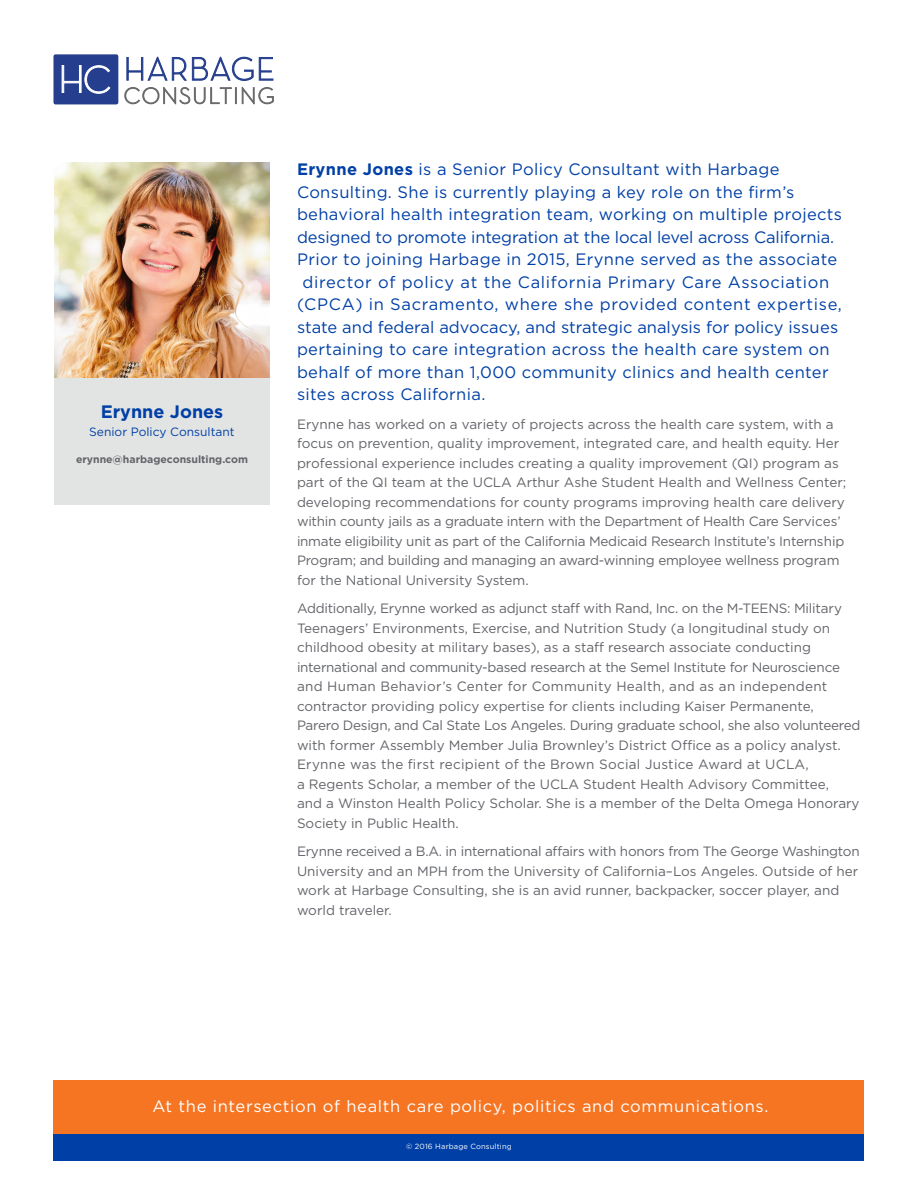
<style>
.page{position:relative;width:918px;height:1188px;background:#fff}
.page>*{position:absolute;margin:0;border:0;box-sizing:border-box;transform-origin:0 0}
.t1{font:700 18px "Gotham";color:#0040a6}
.t2{font:16.5px "Gotham";letter-spacing:.02em;color:#0040a6}
.t3{font:16.5px "Gotham";letter-spacing:.04em;color:#0040a6}
.t4{font:16.5px "Gotham";letter-spacing:.04em;color:#fff}
.t5{font:16.5px "Gotham";letter-spacing:-.01em;color:#0040a6}
.t6{font:16.5px "Gotham";color:#0040a6}
.t7{font:13.5px/19.5px "Gotham";color:#63656a}
.t8{font:12px "Gotham";color:#0040a6}
.t9{font:700 10.5px "Gotham";color:#63656a}
.t10{font:7.5px "Gotham";letter-spacing:.02em;color:#fff}
.s1{font-weight:700}
</style>
<div class="page">
<div style="left:53px;top:1134px;width:810px;height:27px;background:#0040a6"></div>
<div style="left:53px;top:1080px;width:810px;height:54px;background:#f57523"></div>
<svg style="left:124px;top:56px;width:150px;height:49px"></svg>
<div style="left:53px;top:54px;width:65px;height:50px;background:#253f8e;border-radius:2px"></div>
<svg style="left:61px;top:65px;width:50px;height:29px"></svg>
<div style="left:54px;top:378px;width:216px;height:127px;background:#e2e3e3"></div>
<img style="left:54px;top:162px;width:216px;height:216px">
<p class="t1" style="left:101px;top:400px;width:124px">Erynne Jones</p>
<p class="t8" style="left:89px;top:424px;width:147px">Senior Policy Consultant</p>
<p class="t9" style="left:76px;top:453px;width:173px">erynne@harbageconsulting.com</p>
<p class="t2" style="left:297px;top:159px;width:484px"><span class="s1">Erynne Jones</span> is a Senior Policy Consultant with Harbage</p>
<p class="t2" style="left:297px;top:181px;width:499px">Consulting. She is currently playing a key role on the firm’s</p>
<p class="t2" style="left:297px;top:204px;width:547px">behavioral health integration team, working on multiple projects</p>
<p class="t5" style="left:297px;top:226px;width:539px">designed to promote integration at the local level across California.</p>
<p class="t2" style="left:297px;top:249px;width:542px">Prior to joining Harbage in 2015, Erynne served as the associate</p>
<p class="t3" style="left:303px;top:271px;width:528px">director of policy at the California Primary Care Association</p>
<p class="t3" style="left:297px;top:294px;width:546px">(CPCA) in Sacramento, where she provided content expertise,</p>
<p class="t6" style="left:297px;top:316px;width:543px">state and federal advocacy, and strategic analysis for policy issues</p>
<p class="t2" style="left:297px;top:339px;width:534px">pertaining to care integration across the health care system on</p>
<p class="t2" style="left:297px;top:361px;width:533px">behalf of more than 1,000 community clinics and health center</p>
<p class="t2" style="left:297px;top:384px;width:190px">sites across California.</p>
<p class="t7" style="left:297px;top:414px;width:551px">Erynne has worked on a variety of projects across the health care system, with a focus on prevention, quality improvement, integrated care, and health equity. Her professional experience includes creating a quality improvement (QI) program as part of the QI team at the UCLA Arthur Ashe Student Health and Wellness Center; developing recommendations for county programs improving health care delivery within county jails as a graduate intern with the Department of Health Care Services’ inmate eligibility unit as part of the California Medicaid Research Institute’s Internship Program; and building and managing an award-winning employee wellness program for the National University System.</p>
<p class="t7" style="left:297px;top:598px;width:565px">Additionally, Erynne worked as adjunct staff with Rand, Inc. on the M-TEENS: Military Teenagers’ Environments, Exercise, and Nutrition Study (a longitudinal study on childhood obesity at military bases), as a staff research associate conducting international and community-based research at the Semel Institute for Neuroscience and Human Behavior’s Center for Community Health, and as an independent contractor providing policy expertise for clients including Kaiser Permanente,<br>Parero Design, and Cal State Los Angeles. During graduate school, she also volunteered with former Assembly Member Julia Brownley’s District Office as a policy analyst.<br>Erynne was the first recipient of the Brown Social Justice Award at UCLA,<br>a Regents Scholar, a member of the UCLA Student Health Advisory Committee,<br>and a Winston Health Policy Scholar. She is a member of the Delta Omega Honorary Society in Public Health.</p>
<p class="t7" style="left:297px;top:841px;width:564px">Erynne received a B.A. in international affairs with honors from The George Washington University and an MPH from the University of California–Los Angeles. Outside of her work at Harbage Consulting, she is an avid runner, backpacker, soccer player, and world traveler.</p>
<p class="t4" style="left:152px;top:1095px;width:618px">At the intersection of health care policy, politics and communications.</p>
<p class="t10" style="left:406px;top:1142px;width:107px">© 2016 Harbage Consulting</p>
</div>
